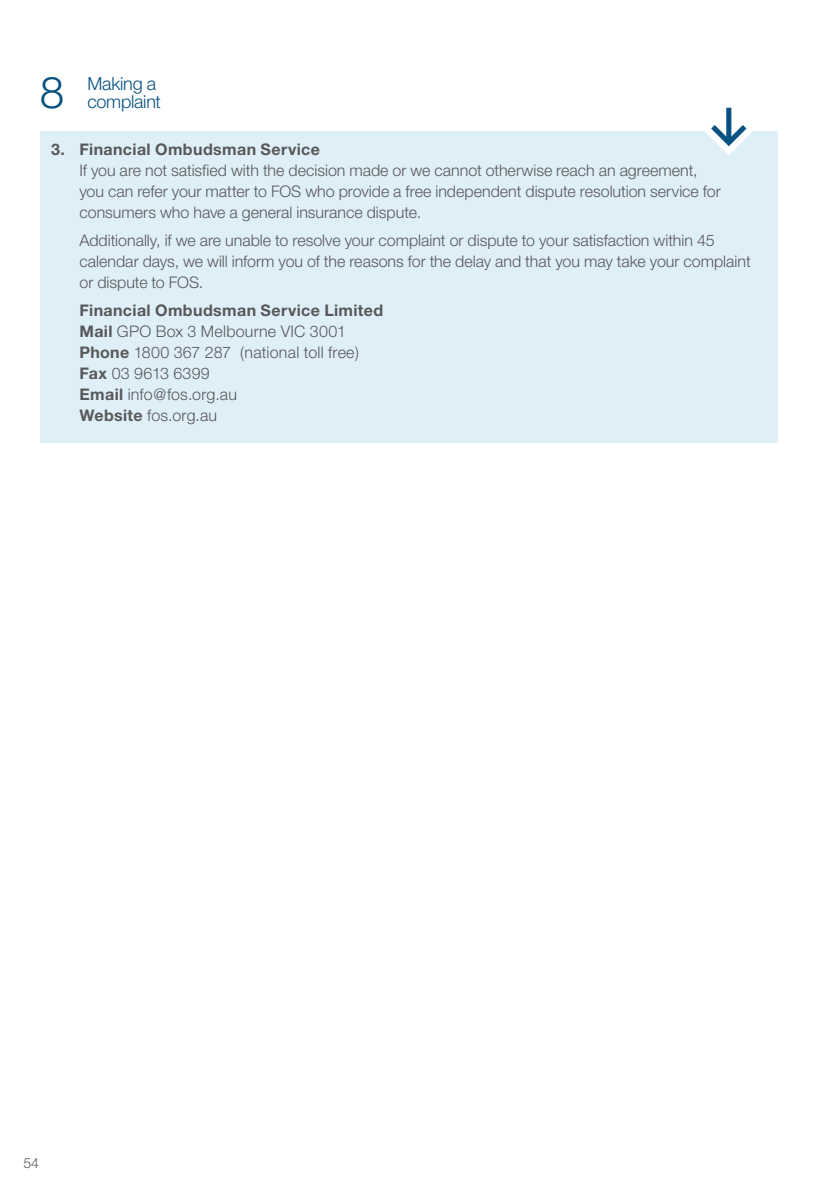
<style>
.page{position:relative;width:840px;height:1191px;background:#fff}
.page>*{position:absolute;margin:0;border:0;box-sizing:border-box;transform-origin:0 0}
.t1{font:300 44px "Helvetica Neue";color:#075282}
.t2{font:300 18px "Helvetica Neue";letter-spacing:-.015em;color:#075282}
.Copy_A5{font:300 16px/21px "Helvetica Neue";color:#57585a}
.Copy_A5-2{font:700 16px "Helvetica Neue";letter-spacing:.025em;color:#57585a}
.t3{font:300 14px "Helvetica Neue";color:#57585a}
.s1{font-weight:700}
</style>
<div class="page">
<div style="left:40px;top:131px;width:737px;height:311px;background:#dfeff8"></div>
<svg style="left:705px;top:108px;width:48px;height:47px"></svg>
<p class="t1" style="left:40px;top:65px;width:26px">8</p>
<p class="t2" style="left:87px;top:72px;width:70px">Making a</p>
<p class="t2" style="left:87px;top:90px;width:75px">complaint</p>
<p class="Copy_A5-2" style="left:51px;top:139px;width:270px">3. Financial Ombudsman Service</p>
<p class="Copy_A5" style="left:79px;top:159px;width:642px">If you are not satisfied with the decision made or we cannot otherwise reach an agreement, you can refer your matter to FOS who provide a free independent dispute resolution service for consumers who have a general insurance dispute.</p>
<p class="Copy_A5" style="left:79px;top:229px;width:672px">Additionally, if we are unable to resolve your complaint or dispute to your satisfaction within 45 calendar days, we will inform you of the reasons for the delay and that you may take your complaint or dispute to FOS.</p>
<p class="Copy_A5" style="left:79px;top:299px;width:305px"><span class="s1">Financial Ombudsman Service Limited<br>Mail</span> GPO Box 3 Melbourne VIC 3001<br><span class="s1">Phone</span> 1800 367 287 (national toll free)<br><span class="s1">Fax</span> 03 9613 6399<br><span class="s1">Email</span> info@fos.org.au<br><span class="s1">Website</span> fos.org.au</p>
<p class="t3" style="left:23px;top:1154px;width:17px">54</p>
</div>
